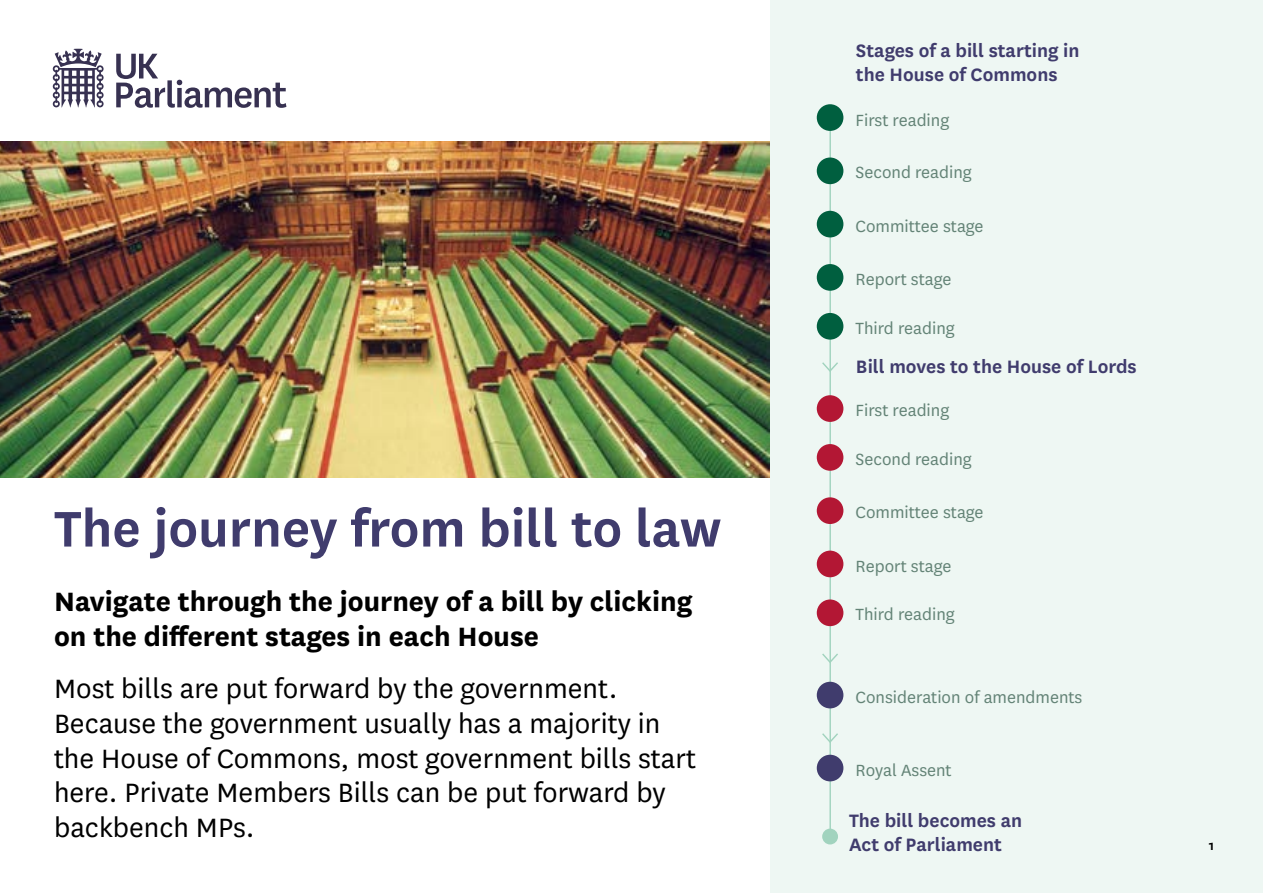
<style>
.page{position:relative;width:1263px;height:893px;background:#fff}
.page>*{position:absolute;margin:0;border:0;box-sizing:border-box;transform-origin:0 0}
.t1{font:600 58.5px "National";color:#403c6d}
.Body_copy{font:31.05px/35px "National";color:#000}
.Bold_sub_heading{font:700 31.05px/35px "National";color:#000}
.t2{font:600 21px/24px "National";color:#403c6d}
.t3{font:18.9px "National";color:#638376}
.t4{font:600 15px "National";color:#000}
</style>
<div class="page">
<svg style="left:53px;top:49px;width:233px;height:59px"></svg>
<img style="left:0;top:142px;width:770px;height:336px">
<div style="left:770px;top:0;width:493px;height:893px;background:#eef7f3"></div>
<hr style="left:829px;top:119px;width:2px;height:717px;background:#a1d3be">
<svg style="left:822px;top:361px;width:16px;height:12px"></svg>
<svg style="left:822px;top:652px;width:16px;height:12px"></svg>
<svg style="left:822px;top:732px;width:16px;height:12px"></svg>
<div style="left:817px;top:104px;width:26px;height:27px;background:#005f3f;border-radius:50%"></div>
<div style="left:817px;top:158px;width:26px;height:26px;background:#005f3f;border-radius:50%"></div>
<div style="left:817px;top:444px;width:26px;height:27px;background:#b31734;border-radius:50%"></div>
<div style="left:817px;top:395px;width:26px;height:27px;background:#b31734;border-radius:50%"></div>
<div style="left:817px;top:211px;width:26px;height:26px;background:#005f3f;border-radius:50%"></div>
<div style="left:817px;top:497px;width:26px;height:27px;background:#b31734;border-radius:50%"></div>
<div style="left:817px;top:264px;width:26px;height:27px;background:#005f3f;border-radius:50%"></div>
<div style="left:817px;top:551px;width:26px;height:26px;background:#b31734;border-radius:50%"></div>
<div style="left:817px;top:313px;width:26px;height:27px;background:#005f3f;border-radius:50%"></div>
<div style="left:817px;top:599px;width:26px;height:27px;background:#b31734;border-radius:50%"></div>
<div style="left:817px;top:682px;width:26px;height:26px;background:#403c6d;border-radius:50%"></div>
<div style="left:817px;top:755px;width:26px;height:26px;background:#403c6d;border-radius:50%"></div>
<div style="left:822px;top:829px;width:16px;height:15px;background:#a1d3be;border-radius:50%"></div>
<h1 class="t1" style="left:54px;top:488px;width:669px">The journey from bill to law</h1>
<p class="Bold_sub_heading" style="left:54px;top:581px;width:640px">Navigate through the journey of a bill by clicking on the different stages in each House</p>
<p class="Body_copy" style="left:54px;top:669px;width:644px">Most bills are put forward by the government.<br>Because the government usually has a majority in the House of Commons, most government bills start here. Private Members Bills can be put forward by backbench MPs.</p>
<p class="t2" style="left:856px;top:37px;width:225px">Stages of a bill starting in the House of Commons</p>
<p class="t3" style="left:856px;top:108px;width:95px">First reading</p>
<p class="t3" style="left:856px;top:160px;width:118px">Second reading</p>
<p class="t3" style="left:856px;top:214px;width:129px">Committee stage</p>
<p class="t3" style="left:856px;top:267px;width:97px">Report stage</p>
<p class="t3" style="left:856px;top:316px;width:101px">Third reading</p>
<p class="t2" style="left:856px;top:353px;width:282px">Bill moves to the House of Lords</p>
<p class="t3" style="left:856px;top:398px;width:95px">First reading</p>
<p class="t3" style="left:856px;top:447px;width:118px">Second reading</p>
<p class="t3" style="left:856px;top:500px;width:129px">Committee stage</p>
<p class="t3" style="left:856px;top:553px;width:97px">Report stage</p>
<p class="t3" style="left:856px;top:602px;width:101px">Third reading</p>
<p class="t3" style="left:856px;top:685px;width:228px">Consideration of amendments</p>
<p class="t3" style="left:856px;top:758px;width:98px">Royal Assent</p>
<p class="t2" style="left:849px;top:807px;width:175px">The bill becomes an<br>Act of Parliament</p>
<p class="t4" style="left:1209px;top:835px;width:7px">1</p>
</div>
